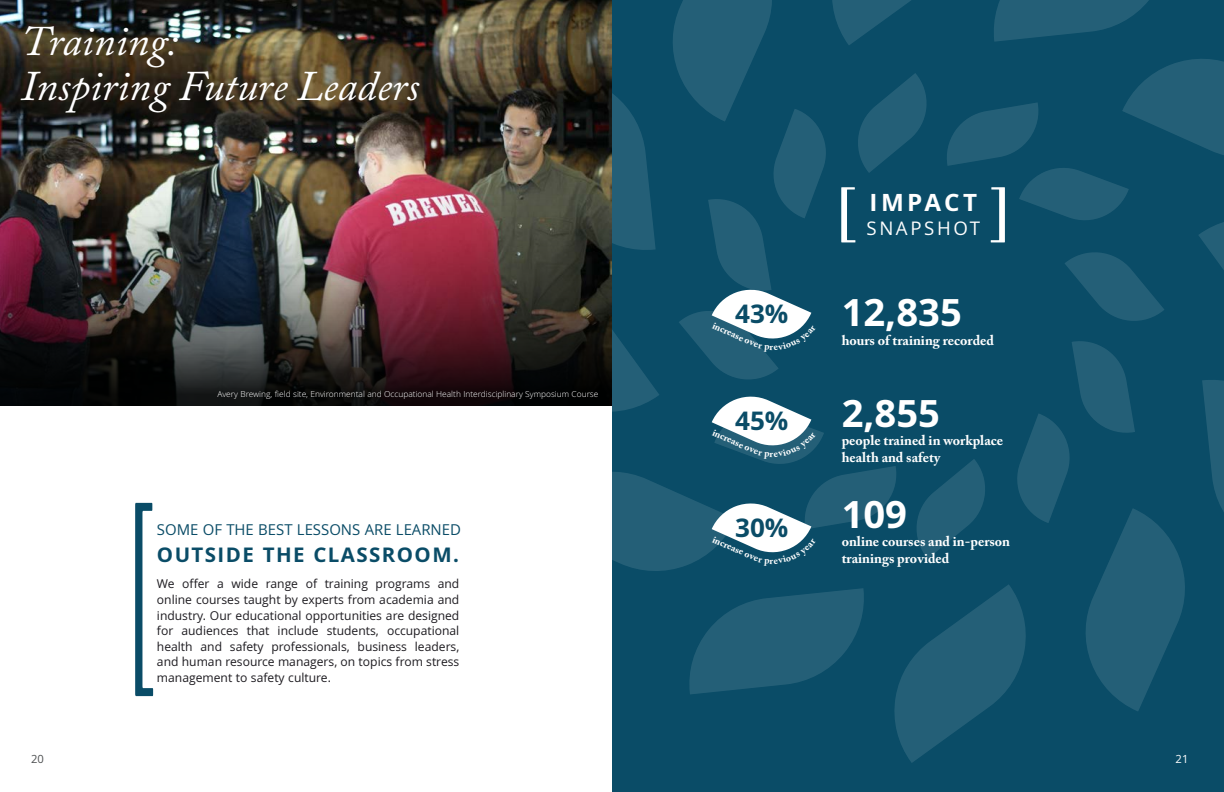
<style>
.page{position:relative;width:1224px;height:792px;background:#fff}
.page>*{position:absolute;margin:0;border:0;box-sizing:border-box;transform-origin:0 0}
.t1{font:600 210px "Adobe Caslon Pro";color:#0a4c67;scale:.36 1}
.t2{font:600 60px "Adobe Caslon Pro";color:#fff}
.t3{font:italic 42px/45px "Adobe Caslon Pro";color:#fff}
.t4{font:700 41px "Khula";color:#fff}
.t5{font:700 28px "Khula";color:#0a4c67}
.t6{font:700 26px "Khula";letter-spacing:.13em;color:#fff}
.t7{font:700 22px "Khula";letter-spacing:.065em;color:#0a4c67}
.t8{font:20px "Khula";letter-spacing:.13em;color:#fff}
.t9{font:16px "Khula";color:#0a4c67}
.t10{font:700 14px/16.8px "Adobe Caslon Pro";color:#fff}
.t11{font:13px/15.6px "Khula";color:#1e1c21;text-align:justify}
.t12{font:12px "Khula";color:#4d4f51}
.t13{font:12px "Khula";color:#fff}
.t14{font:700 9.8px "Adobe Caslon Pro";color:#fff}
.t15{font:300 9px "Khula";color:#fff}
</style>
<div class="page">
<div style="left:612px;top:0;width:612px;height:792px;background:#0a4c67"></div>
<svg style="left:894px;top:712px;width:88px;height:51px;fill:#245f77"></svg>
<svg style="left:612px;top:0;width:612px;height:712px"></svg>
<svg style="left:679px;top:102px;width:486px;height:427px"></svg>
<svg style="left:708px;top:73px;width:427px;height:486px"></svg>
<img style="left:0;top:0;width:612px;height:147px">
<img style="left:0;top:147px;width:612px;height:259px">
<svg style="left:991px;top:187px;width:14px;height:55px"></svg>
<svg style="left:712px;top:288px;width:104px;height:65px"></svg>
<svg style="left:712px;top:395px;width:104px;height:64px"></svg>
<svg style="left:712px;top:502px;width:104px;height:64px"></svg>
<h3 class="t3" style="left:21px;top:18px;width:399px">Training:<br>Inspiring Future Leaders</h3>
<p class="t15" style="left:217px;top:388px;width:383px">Avery Brewing, field site, Environmental and Occupational Health Interdisciplinary Symposium Course</p>
<p class="t12" style="left:31px;top:752px;width:14px">20</p>
<h1 class="t1" style="left:129px;top:464px;width:76px">[</h1>
<p class="t9" style="left:157px;top:520px;width:306px">SOME OF THE BEST LESSONS ARE LEARNED</p>
<h3 class="t7" style="left:157px;top:541px;width:304px">OUTSIDE THE CLASSROOM.</h3>
<p class="t11" style="left:157px;top:576px;width:304px">We offer a wide range of training programs and online courses taught by experts from academia and industry. Our educational opportunities are designed for audiences that include students, occupational health and safety professionals, business leaders, and human resource managers, on topics from stress management to safety culture.</p>
<h3 class="t5" style="left:735px;top:297px;width:55px">43%</h3>
<p class="t14" style="left:715px;top:320px;width:42px;rotate:24deg">increase o</p>
<h3 class="t5" style="left:735px;top:404px;width:55px">45%</h3>
<p class="t14" style="left:715px;top:426px;width:42px;rotate:24deg">increase o</p>
<h3 class="t5" style="left:735px;top:511px;width:55px">30%</h3>
<p class="t14" style="left:715px;top:533px;width:42px;rotate:24deg">increase o</p>
<h2 class="t2" style="left:836px;top:176px;width:23px">[</h2>
<h3 class="t6" style="left:870px;top:187px;width:109px">IMPACT</h3>
<h3 class="t8" style="left:866px;top:216px;width:115px">SNAPSHOT</h3>
<h3 class="t4" style="left:842px;top:288px;width:122px">12,835</h3>
<p class="t10" style="left:842px;top:332px;width:154px">hours of training recorded</p>
<h3 class="t4" style="left:842px;top:388px;width:100px">2,855</h3>
<p class="t10" style="left:842px;top:432px;width:163px">people trained in workplace health and safety</p>
<h3 class="t4" style="left:842px;top:489px;width:67px">109</h3>
<p class="t10" style="left:842px;top:533px;width:170px">online courses and in-person trainings provided</p>
<p class="t13" style="left:1176px;top:752px;width:14px">21</p>
</div>
